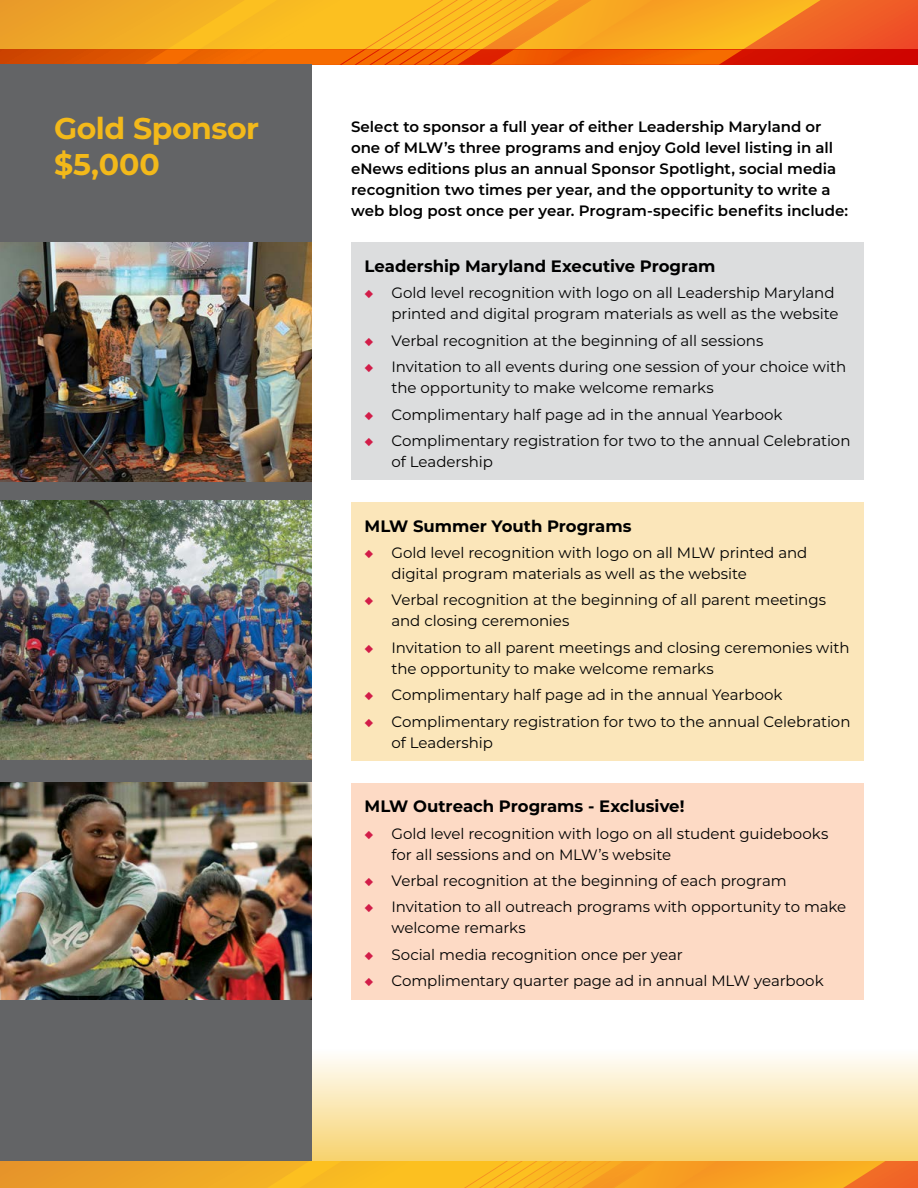
<style>
.page{position:relative;width:918px;height:1188px;background:#fff}
.page>*{position:absolute;margin:0;border:0;box-sizing:border-box;transform-origin:0 0}
.t1{font:700 30px/36px "Montserrat";letter-spacing:-.015em;color:#f3b91a}
.t2{font:700 16.5px "Montserrat";letter-spacing:-.005em;color:#000}
.t3{font:15px/21px "Montserrat";letter-spacing:-.005em;color:#000}
.t4{font:600 15px/21px "Montserrat";color:#000}
.s1{font-weight:700;color:#d21d49}
</style>
<div class="page">
<svg style="left:0;top:0;width:918px;height:50px;background:#ed8826"></svg>
<svg style="left:0;top:50px;width:918px;height:15px;background:#ce3504"></svg>
<svg style="left:143px;top:0;width:699px;height:65px;background:#f49619"></svg>
<svg style="left:0;top:1161px;width:918px;height:27px;background:#ec9a28"></svg>
<svg style="left:246px;top:1161px;width:639px;height:27px;background:#f8ad21"></svg>
<div style="left:0;top:1049px;width:918px;height:112px;background:linear-gradient(to bottom,#fefefe,#f7d36f)"></div>
<div style="left:351px;top:242px;width:513px;height:238px;background:#dcddde"></div>
<div style="left:351px;top:502px;width:513px;height:259px;background:#fbe6ba"></div>
<div style="left:351px;top:783px;width:513px;height:217px;background:#fddac5"></div>
<div style="left:0;top:65px;width:312px;height:1096px;background:#636466"></div>
<img style="left:0;top:500px;width:312px;height:260px">
<img style="left:0;top:782px;width:312px;height:217px">
<img style="left:0;top:242px;width:312px;height:239px">
<h1 class="t1" style="left:54px;top:109px;width:207px">Gold Sponsor $5,000</h1>
<p class="t4" style="left:351px;top:116px;width:499px">Select to sponsor a full year of either Leadership Maryland or one of MLW’s three programs and enjoy Gold level listing in all eNews editions plus an annual Sponsor Spotlight, social media recognition two times per year, and the opportunity to write a web blog post once per year. Program-specific benefits include:</p>
<p class="t2" style="left:364px;top:254px;width:352px">Leadership Maryland Executive Program</p>
<p class="t3" style="left:364px;top:282px;width:476px;text-align:right"><span class="s1">◆</span> Gold level recognition with logo on all Leadership Maryland printed and digital program materials as well as the website</p>
<p class="t3" style="left:364px;top:329px;width:400px"><span class="s1">◆</span> Verbal recognition at the beginning of all sessions</p>
<p class="t3" style="left:391px;top:356px;width:456px;text-indent:-27px"><span class="s1">◆</span> Invitation to all events during one session of your choice with the opportunity to make welcome remarks</p>
<p class="t3" style="left:364px;top:403px;width:420px"><span class="s1">◆</span> Complimentary half page ad in the annual Yearbook</p>
<p class="t3" style="left:391px;top:430px;width:460px;text-indent:-27px"><span class="s1">◆</span> Complimentary registration for two to the annual Celebration of Leadership</p>
<p class="t2" style="left:364px;top:514px;width:269px">MLW Summer Youth Programs</p>
<p class="t3" style="left:391px;top:542px;width:417px;text-indent:-27px"><span class="s1">◆</span> Gold level recognition with logo on all MLW printed and digital program materials as well as the website</p>
<p class="t3" style="left:391px;top:589px;width:436px;text-indent:-27px"><span class="s1">◆</span> Verbal recognition at the beginning of all parent meetings and closing ceremonies</p>
<p class="t3" style="left:391px;top:636px;width:460px;text-indent:-27px"><span class="s1">◆</span> Invitation to all parent meetings and closing ceremonies with the opportunity to make welcome remarks</p>
<p class="t3" style="left:364px;top:684px;width:420px"><span class="s1">◆</span> Complimentary half page ad in the annual Yearbook</p>
<p class="t3" style="left:391px;top:710px;width:460px;text-indent:-27px"><span class="s1">◆</span> Complimentary registration for two to the annual Celebration of Leadership</p>
<p class="t2" style="left:364px;top:794px;width:322px">MLW Outreach Programs - Exclusive!</p>
<p class="t3" style="left:391px;top:822px;width:438px;text-indent:-27px"><span class="s1">◆</span> Gold level recognition with logo on all student guidebooks for all sessions and on MLW’s website</p>
<p class="t3" style="left:364px;top:870px;width:424px"><span class="s1">◆</span> Verbal recognition at the beginning of each program</p>
<p class="t3" style="left:391px;top:896px;width:456px;text-indent:-27px"><span class="s1">◆</span> Invitation to all outreach programs with opportunity to make welcome remarks</p>
<p class="t3" style="left:364px;top:943px;width:320px"><span class="s1">◆</span> Social media recognition once per year</p>
<p class="t3" style="left:364px;top:970px;width:461px"><span class="s1">◆</span> Complimentary quarter page ad in annual MLW yearbook</p>
</div>
